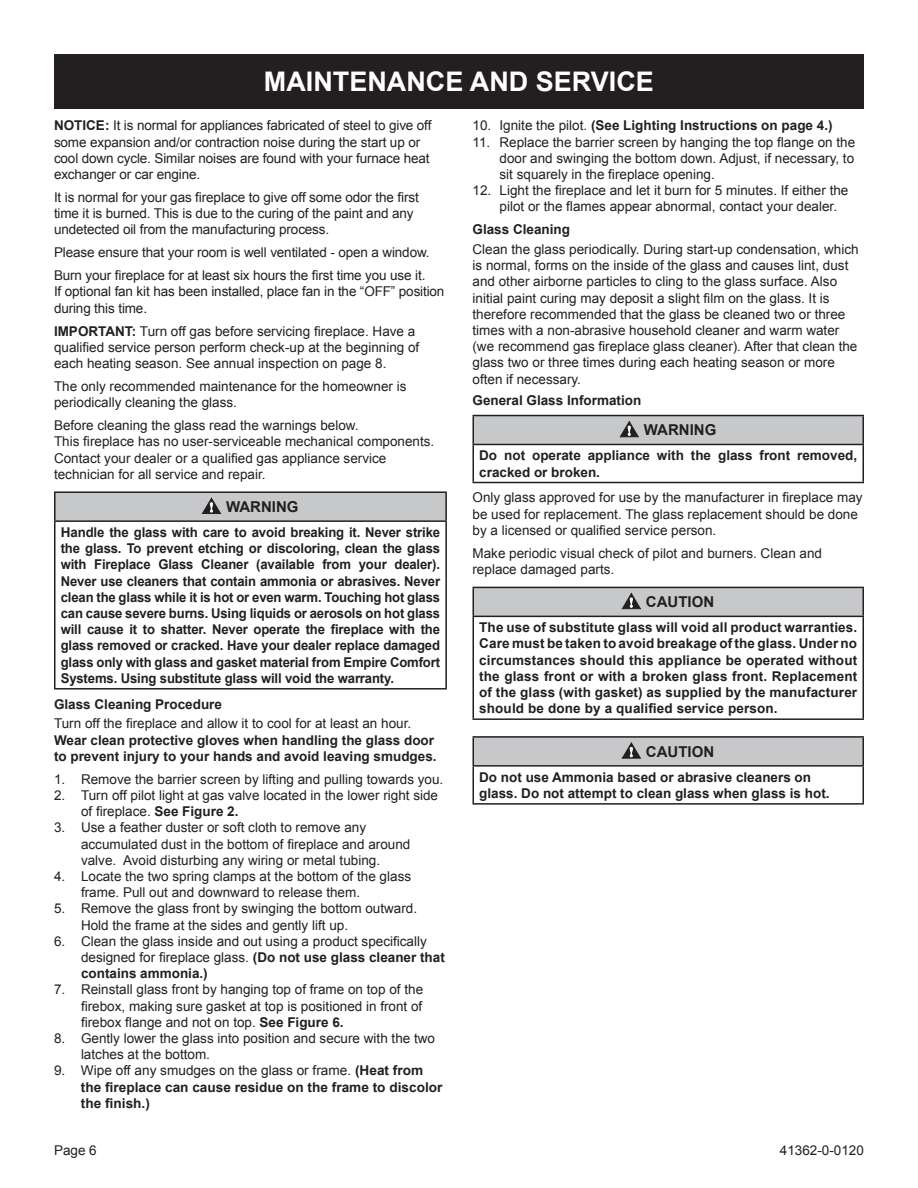
<style>
.page{position:relative;width:918px;height:1188px;background:#fff}
.page>*{position:absolute;margin:0;border:0;box-sizing:border-box;transform-origin:0 0}
.t1{font:700 27px "Arial";color:#fff}
.t2{font:700 15px "Arial";color:#231f20}
.t3{font:13.5px/16.2px "Arial";color:#231f20}
.t4{font:700 13.5px/16.2px "Arial";color:#231f20}
.s1{font-weight:700}
.s2{font-weight:400}
</style>
<div class="page">
<div style="left:54px;top:54px;width:810px;height:54px;background:#231f20"></div>
<div style="left:55px;top:492px;width:391px;height:29px;background:#c7c8ca"></div>
<hr style="left:54px;top:491px;width:393px;height:2px;background:#231f20">
<hr style="left:54px;top:493px;width:2px;height:27px;background:#231f20">
<hr style="left:445px;top:493px;width:2px;height:27px;background:#231f20">
<hr style="left:54px;top:520px;width:393px;height:2px;background:#231f20">
<hr style="left:54px;top:522px;width:2px;height:166px;background:#231f20">
<hr style="left:445px;top:522px;width:2px;height:166px;background:#231f20">
<hr style="left:54px;top:688px;width:393px;height:2px;background:#231f20">
<svg style="left:202px;top:498px;width:19px;height:16px"></svg>
<div style="left:473px;top:416px;width:390px;height:28px;background:#c7c8ca"></div>
<hr style="left:472px;top:415px;width:392px;height:1px;background:#231f20">
<hr style="left:472px;top:416px;width:2px;height:28px;background:#231f20">
<hr style="left:862px;top:416px;width:2px;height:28px;background:#231f20">
<hr style="left:472px;top:444px;width:392px;height:1px;background:#231f20">
<hr style="left:472px;top:445px;width:2px;height:37px;background:#231f20">
<hr style="left:862px;top:445px;width:2px;height:37px;background:#231f20">
<hr style="left:472px;top:482px;width:392px;height:1px;background:#231f20">
<svg style="left:620px;top:422px;width:18px;height:15px"></svg>
<div style="left:473px;top:587px;width:390px;height:29px;background:#c7c8ca"></div>
<hr style="left:472px;top:587px;width:392px;height:1px;background:#231f20">
<hr style="left:472px;top:588px;width:2px;height:28px;background:#231f20">
<hr style="left:862px;top:588px;width:2px;height:28px;background:#231f20">
<hr style="left:472px;top:616px;width:392px;height:1px;background:#231f20">
<hr style="left:472px;top:617px;width:2px;height:101px;background:#231f20">
<hr style="left:862px;top:617px;width:2px;height:101px;background:#231f20">
<hr style="left:472px;top:718px;width:392px;height:2px;background:#231f20">
<svg style="left:622px;top:593px;width:18px;height:16px"></svg>
<div style="left:473px;top:737px;width:390px;height:29px;background:#c7c8ca"></div>
<hr style="left:472px;top:736px;width:392px;height:2px;background:#231f20">
<hr style="left:472px;top:738px;width:2px;height:27px;background:#231f20">
<hr style="left:862px;top:738px;width:2px;height:27px;background:#231f20">
<hr style="left:472px;top:765px;width:392px;height:2px;background:#231f20">
<hr style="left:472px;top:767px;width:2px;height:36px;background:#231f20">
<hr style="left:862px;top:767px;width:2px;height:36px;background:#231f20">
<hr style="left:472px;top:803px;width:392px;height:2px;background:#231f20">
<svg style="left:622px;top:743px;width:18px;height:15px"></svg>
<h1 class="t1" style="left:264px;top:63px;width:392px">MAINTENANCE AND SERVICE</h1>
<p class="t3" style="left:54px;top:118px;width:379px;text-indent:51px"><span class="s1">:</span> It is normal for appliances fabricated of steel to give off some expansion and/or contraction noise during the start up or cool down cycle. Similar noises are found with your furnace heat exchanger or car engine.</p>
<p class="t3" style="left:54px;top:189px;width:366px">It is normal for your gas fireplace to give off some odor the first time it is burned. This is due to the curing of the paint and any undetected oil from the manufacturing process.</p>
<p class="t3" style="left:54px;top:241px;width:377px;line-height:23px">Please ensure that your room is well ventilated - open a window.<br>Burn your fireplace for at least six hours the first time you use it.</p>
<p class="t3" style="left:54px;top:284px;width:392px">If optional fan kit has been installed, place fan in the “OFF” position during this time.</p>
<p class="t3" style="left:54px;top:323px;width:367px"><span class="s1">IMPORTANT:</span> Turn off gas before servicing fireplace. Have a qualified service person perform check-up at the beginning of each heating season. See annual inspection on page 8.</p>
<p class="t3" style="left:54px;top:378px;width:354px">The only recommended maintenance for the homeowner is periodically cleaning the glass.</p>
<p class="t3" style="left:54px;top:417px;width:382px">Before cleaning the glass read the warnings below.<br>This fireplace has no user-serviceable mechanical components.<br>Contact your dealer or a qualified gas appliance service technician for all service and repair.</p>
<p class="t2" style="left:226px;top:497px;width:74px">WARNING</p>
<p class="t4" style="left:61px;top:525px;width:381px;text-align:justify">Handle the glass with care to avoid breaking it. Never strike the glass. To prevent etching or discoloring, clean the glass with Fireplace Glass Cleaner (available from your dealer).<br>Never use cleaners that contain ammonia or abrasives. Never clean the glass while it is hot or even warm. Touching hot glass can cause severe burns. Using liquids or aerosols on hot glass will cause it to shatter. Never operate the fireplace with the glass removed or cracked. Have your dealer replace damaged glass only with glass and gasket material from Empire Comfort Systems. Using substitute glass will void the warranty.</p>
<p class="t4" style="left:54px;top:696px;width:170px">Glass Cleaning Procedure</p>
<p class="t3" style="left:54px;top:716px;width:359px">Turn off the fireplace and allow it to cool for at least an hour.</p>
<p class="t4" style="left:54px;top:732px;width:384px">Wear clean protective gloves when handling the glass door to prevent injury to your hands and avoid leaving smudges.</p>
<p class="t3" style="left:54px;top:771px;width:391px">1. Remove the barrier screen by lifting and pulling towards you.</p>
<p class="t3" style="left:81px;top:787px;width:359px;text-indent:-27px">2. Turn off pilot light at gas valve located in the lower right side of fireplace. <span class="s1">See Figure 2.</span></p>
<p class="t3" style="left:81px;top:820px;width:331px;text-indent:-27px">3. Use a feather duster or soft cloth to remove any accumulated dust in the bottom of fireplace and around valve. Avoid disturbing any wiring or metal tubing.</p>
<p class="t3" style="left:81px;top:868px;width:332px;text-indent:-27px">4. Locate the two spring clamps at the bottom of the glass frame. Pull out and downward to release them.</p>
<p class="t3" style="left:81px;top:901px;width:338px;text-indent:-27px">5. Remove the glass front by swinging the bottom outward.<br>Hold the frame at the sides and gently lift up.</p>
<p class="t3" style="left:81px;top:933px;width:365px;text-indent:-27px">6. Clean the glass inside and out using a product specifically designed for fireplace glass. <span class="s1">(Do not use glass cleaner that contains ammonia.)</span></p>
<p class="t3" style="left:81px;top:982px;width:344px;text-align:justify;text-indent:-27px">7. Reinstall glass front by hanging top of frame on top of the firebox, making sure gasket at top is positioned in front of firebox flange and not on top. <span class="s1">See Figure 6.</span></p>
<p class="t3" style="left:81px;top:1030px;width:356px;text-indent:-27px">8. Gently lower the glass into position and secure with the two latches at the bottom.</p>
<p class="t4" style="left:81px;top:1063px;width:363px;text-indent:-27px"><span class="s2">9. Wipe off any smudges on the glass or frame.</span> (Heat from the fireplace can cause residue on the frame to discolor the finish.)</p>
<p class="t4" style="left:54px;top:118px;width:19px">Notice</p>
<p class="t4" style="left:472px;top:118px;width:362px"><span class="s2">10. Ignite the pilot.</span> (See Lighting Instructions on page 4.)</p>
<p class="t3" style="left:500px;top:134px;width:357px;text-align:justify;text-indent:-27px">11. Replace the barrier screen by hanging the top flange on the door and swinging the bottom down. Adjust, if necessary, to sit squarely in the fireplace opening.</p>
<p class="t3" style="left:500px;top:183px;width:350px;text-indent:-27px">12. Light the fireplace and let it burn for 5 minutes. If either the pilot or the flames appear abnormal, contact your dealer.</p>
<p class="t4" style="left:472px;top:222px;width:99px">Glass Cleaning</p>
<p class="t3" style="left:472px;top:241px;width:388px">Clean the glass periodically. During start-up condensation, which is normal, forms on the inside of the glass and causes lint, dust and other airborne particles to cling to the glass surface. Also initial paint curing may deposit a slight film on the glass. It is therefore recommended that the glass be cleaned two or three times with a non-abrasive household cleaner and warm water (we recommend gas fireplace glass cleaner). After that clean the glass two or three times during each heating season or more often if necessary.</p>
<p class="t4" style="left:472px;top:393px;width:170px">General Glass Information</p>
<p class="t2" style="left:644px;top:420px;width:74px">WARNING</p>
<p class="t4" style="left:479px;top:448px;width:379px">Do not operate appliance with the glass front removed, cracked or broken.</p>
<p class="t3" style="left:472px;top:490px;width:392px">Only glass approved for use by the manufacturer in fireplace may be used for replacement. The glass replacement should be done by a licensed or qualified service person.</p>
<p class="t3" style="left:472px;top:545px;width:351px">Make periodic visual check of pilot and burners. Clean and replace damaged parts.</p>
<p class="t2" style="left:646px;top:592px;width:70px">CAUTION</p>
<p class="t4" style="left:479px;top:620px;width:380px;text-align:justify">The use of substitute glass will void all product warranties.<br>Care must be taken to avoid breakage of the glass. Under no circumstances should this appliance be operated without the glass front or with a broken glass front. Replacement of the glass (with gasket) as supplied by the manufacturer should be done by a qualified service person.</p>
<p class="t2" style="left:646px;top:742px;width:70px">CAUTION</p>
<p class="t4" style="left:479px;top:769px;width:352px">Do not use Ammonia based or abrasive cleaners on glass. Do not attempt to clean glass when glass is hot.</p>
<p class="t3" style="left:54px;top:1143px;width:44px">Page 6</p>
<p class="t3" style="left:780px;top:1143px;width:86px">41362-0-0120</p>
</div>
